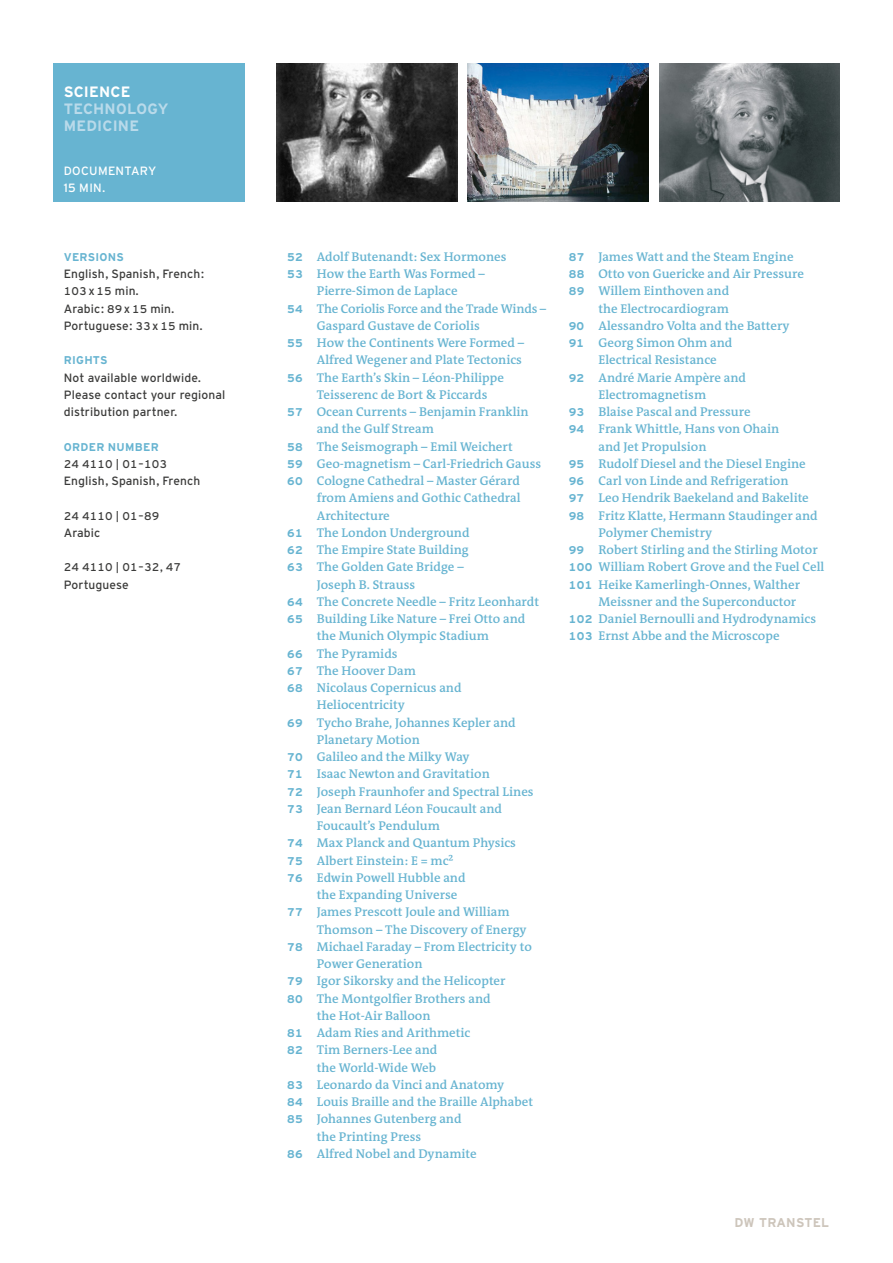
<style>
.page{position:relative;width:893px;height:1263px;background:#fff}
.page>*{position:absolute;margin:0;border:0;box-sizing:border-box;transform-origin:0 0}
.Titel_Kategorie{font:700 15px "Interstate DW";letter-spacing:.01em;color:#b9daea}
.Titel_Kategorie-2{font:700 15px "Interstate DW";letter-spacing:.01em;color:#fff}
.Sub_E{font:600 12.75px "DW The Antiqua B W6";color:#67b4d1}
.t1{font:700 12.75px "Interstate DW Line";letter-spacing:.02em;color:#cdc5bb}
.Bestellinfo{font:12px/17.2px "Interstate DW";letter-spacing:.01em;color:#3c3c3b}
.Bestellnummer_Inhalt{font:12px "Interstate DW";letter-spacing:.01em;color:#3c3c3b}
.Titel_Sendeformat{font:12px "Interstate DW";letter-spacing:.025em;color:#fff}
.Bestellnummer_Inhalt-2{font:11.25px "Interstate DW Line";letter-spacing:.01em;color:#3c3c3b}
.Sub_Versal_E{font:700 11.25px "Interstate DW";letter-spacing:.025em;color:#67b4d1}
.Bestellinfo-2{font:11.25px "Interstate DW Line";color:#3c3c3b}
.s1{font-family:"Interstate DW";font-size:12px}
.s2{font-size:12px}
.s3{font-family:"Interstate DW Line";font-size:11.25px}
.s4{font-family:"Interstate DW Line"}
.s5{font-family:"Interstate DW Line";font-weight:700;font-size:11.25px}
</style>
<div class="page">
<div style="left:53px;top:64px;width:191px;height:138px;background:#67b4d1"></div>
<img style="left:659px;top:64px;width:181px;height:138px">
<img style="left:468px;top:64px;width:180px;height:138px">
<img style="left:276px;top:64px;width:181px;height:138px">
<p class="Titel_Kategorie-2" style="left:64px;top:83px;width:68px">SCIENCE</p>
<p class="Titel_Kategorie" style="left:64px;top:100px;width:106px">TECHNOLOGY</p>
<p class="Titel_Kategorie" style="left:64px;top:118px;width:77px">MEDICINE</p>
<p class="Titel_Sendeformat" style="left:64px;top:164px;width:94px">DOCUMENTARY</p>
<p class="Titel_Sendeformat" style="left:64px;top:181px;width:43px">15 MIN.</p>
<p class="Sub_Versal_E" style="left:64px;top:251px;width:62px">VERSIONS</p>
<p class="Bestellinfo" style="left:64px;top:265px;width:141px">English, Spanish, French:</p>
<p class="Bestellinfo-2" style="left:64px;top:285px;width:76px">103<span class="s1">x</span>15 <span class="s2">min.</span></p>
<p class="Bestellnummer_Inhalt" style="left:64px;top:302px;width:112px">Arabic: <span class="s3">89</span>x<span class="s3">15</span> <span class="s4">min.</span></p>
<p class="Bestellnummer_Inhalt" style="left:64px;top:319px;width:140px">Portuguese: <span class="s3">33</span>x<span class="s3">15</span> <span class="s4">min.</span></p>
<p class="Sub_Versal_E" style="left:64px;top:354px;width:45px">RIGHTS</p>
<p class="Bestellinfo" style="left:64px;top:369px;width:163px">Not available worldwide.<br>Please contact your regional distribution partner.</p>
<p class="Sub_Versal_E" style="left:64px;top:440px;width:97px">ORDER NUMBER</p>
<p class="Bestellnummer_Inhalt-2" style="left:64px;top:457px;width:105px">24 4110 | 01–103</p>
<p class="Bestellinfo" style="left:64px;top:472px;width:138px">English, Spanish, French</p>
<p class="Bestellnummer_Inhalt-2" style="left:64px;top:509px;width:97px">24 4110 | 01–89</p>
<p class="Bestellnummer_Inhalt" style="left:64px;top:526px;width:38px">Arabic</p>
<p class="Bestellnummer_Inhalt-2" style="left:64px;top:561px;width:119px">24 4110 | 01–32, 47</p>
<p class="Bestellnummer_Inhalt" style="left:64px;top:578px;width:66px">Portuguese</p>
<p class="Sub_E" style="left:287px;top:248px;width:221px"><span class="s5">52</span> Adolf Butenandt: Sex Hormones</p>
<p class="Sub_E" style="left:287px;top:266px;width:199px"><span class="s5">53</span> How the Earth Was Formed –</p>
<p class="Sub_E" style="left:317px;top:283px;width:142px">Pierre-Simon de Laplace</p>
<p class="Sub_E" style="left:287px;top:300px;width:261px"><span class="s5">54</span> The Coriolis Force and the Trade Winds –</p>
<p class="Sub_E" style="left:317px;top:317px;width:165px">Gaspard Gustave de Coriolis</p>
<p class="Sub_E" style="left:287px;top:335px;width:239px"><span class="s5">55</span> How the Continents Were Formed –</p>
<p class="Sub_E" style="left:317px;top:352px;width:207px">Alfred Wegener and Plate Tectonics</p>
<p class="Sub_E" style="left:287px;top:369px;width:218px"><span class="s5">56</span> The Earth’s Skin – Léon-Philippe</p>
<p class="Sub_E" style="left:317px;top:386px;width:172px">Teisserenc de Bort &amp; Piccards</p>
<p class="Sub_E" style="left:287px;top:404px;width:243px"><span class="s5">57</span> Ocean Currents – Benjamin Franklin</p>
<p class="Sub_E" style="left:317px;top:421px;width:119px">and the Gulf Stream</p>
<p class="Sub_E" style="left:287px;top:438px;width:227px"><span class="s5">58</span> The Seismograph – Emil Weichert</p>
<p class="Sub_E" style="left:287px;top:455px;width:256px"><span class="s5">59</span> Geo-magnetism – Carl-Friedrich Gauss</p>
<p class="Sub_E" style="left:287px;top:473px;width:234px"><span class="s5">60</span> Cologne Cathedral – Master Gérard</p>
<p class="Sub_E" style="left:317px;top:490px;width:205px">from Amiens and Gothic Cathedral</p>
<p class="Sub_E" style="left:317px;top:507px;width:75px">Architecture</p>
<p class="Sub_E" style="left:287px;top:524px;width:184px"><span class="s5">61</span> The London Underground</p>
<p class="Sub_E" style="left:287px;top:542px;width:183px"><span class="s5">62</span> The Empire State Building</p>
<p class="Sub_E" style="left:287px;top:559px;width:178px"><span class="s5">63</span> The Golden Gate Bridge –</p>
<p class="Sub_E" style="left:317px;top:576px;width:100px">Joseph B. Strauss</p>
<p class="Sub_E" style="left:287px;top:593px;width:254px"><span class="s5">64</span> The Concrete Needle – Fritz Leonhardt</p>
<p class="Sub_E" style="left:287px;top:611px;width:240px"><span class="s5">65</span> Building Like Nature – Frei Otto and</p>
<p class="Sub_E" style="left:317px;top:628px;width:174px">the Munich Olympic Stadium</p>
<p class="Sub_E" style="left:287px;top:645px;width:112px"><span class="s5">66</span> The Pyramids</p>
<p class="Sub_E" style="left:287px;top:662px;width:130px"><span class="s5">67</span> The Hoover Dam</p>
<p class="Sub_E" style="left:287px;top:680px;width:176px"><span class="s5">68</span> Nicolaus Copernicus and</p>
<p class="Sub_E" style="left:317px;top:697px;width:90px">Heliocentricity</p>
<p class="Sub_E" style="left:287px;top:714px;width:230px"><span class="s5">69</span> Tycho Brahe, Johannes Kepler and</p>
<p class="Sub_E" style="left:317px;top:731px;width:105px">Planetary Motion</p>
<p class="Sub_E" style="left:287px;top:749px;width:184px"><span class="s5">70</span> Galileo and the Milky Way</p>
<p class="Sub_E" style="left:287px;top:766px;width:204px"><span class="s5">71</span> Isaac Newton and Gravitation</p>
<p class="Sub_E" style="left:287px;top:783px;width:248px"><span class="s5">72</span> Joseph Fraunhofer and Spectral Lines</p>
<p class="Sub_E" style="left:287px;top:800px;width:217px"><span class="s5">73</span> Jean Bernard Léon Foucault and</p>
<p class="Sub_E" style="left:317px;top:818px;width:125px">Foucault’s Pendulum</p>
<p class="Sub_E" style="left:287px;top:835px;width:231px"><span class="s5">74</span> Max Planck and Quantum Physics</p>
<p class="Sub_E" style="left:287px;top:852px;width:168px"><span class="s5">75</span> Albert Einstein: E = mc²</p>
<p class="Sub_E" style="left:287px;top:869px;width:180px"><span class="s5">76</span> Edwin Powell Hubble and</p>
<p class="Sub_E" style="left:317px;top:887px;width:142px">the Expanding Universe</p>
<p class="Sub_E" style="left:287px;top:904px;width:224px"><span class="s5">77</span> James Prescott Joule and William</p>
<p class="Sub_E" style="left:317px;top:921px;width:211px">Thomson – The Discovery of Energy</p>
<p class="Sub_E" style="left:287px;top:938px;width:246px"><span class="s5">78</span> Michael Faraday – From Electricity to</p>
<p class="Sub_E" style="left:317px;top:956px;width:107px">Power Generation</p>
<p class="Sub_E" style="left:287px;top:973px;width:220px"><span class="s5">79</span> Igor Sikorsky and the Helicopter</p>
<p class="Sub_E" style="left:287px;top:990px;width:205px"><span class="s5">80</span> The Montgolfier Brothers and</p>
<p class="Sub_E" style="left:317px;top:1007px;width:115px">the Hot-Air Balloon</p>
<p class="Sub_E" style="left:287px;top:1025px;width:185px"><span class="s5">81</span> Adam Ries and Arithmetic</p>
<p class="Sub_E" style="left:287px;top:1042px;width:152px"><span class="s5">82</span> Tim Berners-Lee and</p>
<p class="Sub_E" style="left:317px;top:1059px;width:121px">the World-Wide Web</p>
<p class="Sub_E" style="left:287px;top:1076px;width:219px"><span class="s5">83</span> Leonardo da Vinci and Anatomy</p>
<p class="Sub_E" style="left:287px;top:1094px;width:248px"><span class="s5">84</span> Louis Braille and the Braille Alphabet</p>
<p class="Sub_E" style="left:287px;top:1111px;width:176px"><span class="s5">85</span> Johannes Gutenberg and</p>
<p class="Sub_E" style="left:317px;top:1128px;width:106px">the Printing Press</p>
<p class="Sub_E" style="left:287px;top:1145px;width:191px"><span class="s5">86</span> Alfred Nobel and Dynamite</p>
<p class="Sub_E" style="left:569px;top:248px;width:226px"><span class="s5">87</span> James Watt and the Steam Engine</p>
<p class="Sub_E" style="left:569px;top:266px;width:237px"><span class="s5">88</span> Otto von Guericke and Air Pressure</p>
<p class="Sub_E" style="left:569px;top:283px;width:162px"><span class="s5">89</span> Willem Einthoven and</p>
<p class="Sub_E" style="left:598px;top:300px;width:132px">the Electrocardiogram</p>
<p class="Sub_E" style="left:569px;top:317px;width:222px"><span class="s5">90</span> Alessandro Volta and the Battery</p>
<p class="Sub_E" style="left:569px;top:335px;width:165px"><span class="s5">91</span> Georg Simon Ohm and</p>
<p class="Sub_E" style="left:598px;top:352px;width:120px">Electrical Resistance</p>
<p class="Sub_E" style="left:569px;top:369px;width:179px"><span class="s5">92</span> André Marie Ampère and</p>
<p class="Sub_E" style="left:598px;top:386px;width:109px">Electromagnetism</p>
<p class="Sub_E" style="left:569px;top:404px;width:183px"><span class="s5">93</span> Blaise Pascal and Pressure</p>
<p class="Sub_E" style="left:569px;top:421px;width:212px"><span class="s5">94</span> Frank Whittle, Hans von Ohain</p>
<p class="Sub_E" style="left:598px;top:438px;width:110px">and Jet Propulsion</p>
<p class="Sub_E" style="left:569px;top:455px;width:238px"><span class="s5">95</span> Rudolf Diesel and the Diesel Engine</p>
<p class="Sub_E" style="left:569px;top:473px;width:221px"><span class="s5">96</span> Carl von Linde and Refrigeration</p>
<p class="Sub_E" style="left:569px;top:490px;width:242px"><span class="s5">97</span> Leo Hendrik Baekeland and Bakelite</p>
<p class="Sub_E" style="left:569px;top:507px;width:250px"><span class="s5">98</span> Fritz Klatte, Hermann Staudinger and</p>
<p class="Sub_E" style="left:598px;top:524px;width:115px">Polymer Chemistry</p>
<p class="Sub_E" style="left:569px;top:542px;width:250px"><span class="s5">99</span> Robert Stirling and the Stirling Motor</p>
<p class="Sub_E" style="left:569px;top:559px;width:257px"><span class="s5">100</span> William Robert Grove and the Fuel Cell</p>
<p class="Sub_E" style="left:569px;top:576px;width:233px"><span class="s5">101</span> Heike Kamerlingh-Onnes, Walther</p>
<p class="Sub_E" style="left:598px;top:593px;width:199px">Meissner and the Superconductor</p>
<p class="Sub_E" style="left:569px;top:611px;width:249px"><span class="s5">102</span> Daniel Bernoulli and Hydrodynamics</p>
<p class="Sub_E" style="left:569px;top:628px;width:212px"><span class="s5">103</span> Ernst Abbe and the Microscope</p>
<p class="t1" style="left:735px;top:1215px;width:96px">DW TRANSTEL</p>
</div>
